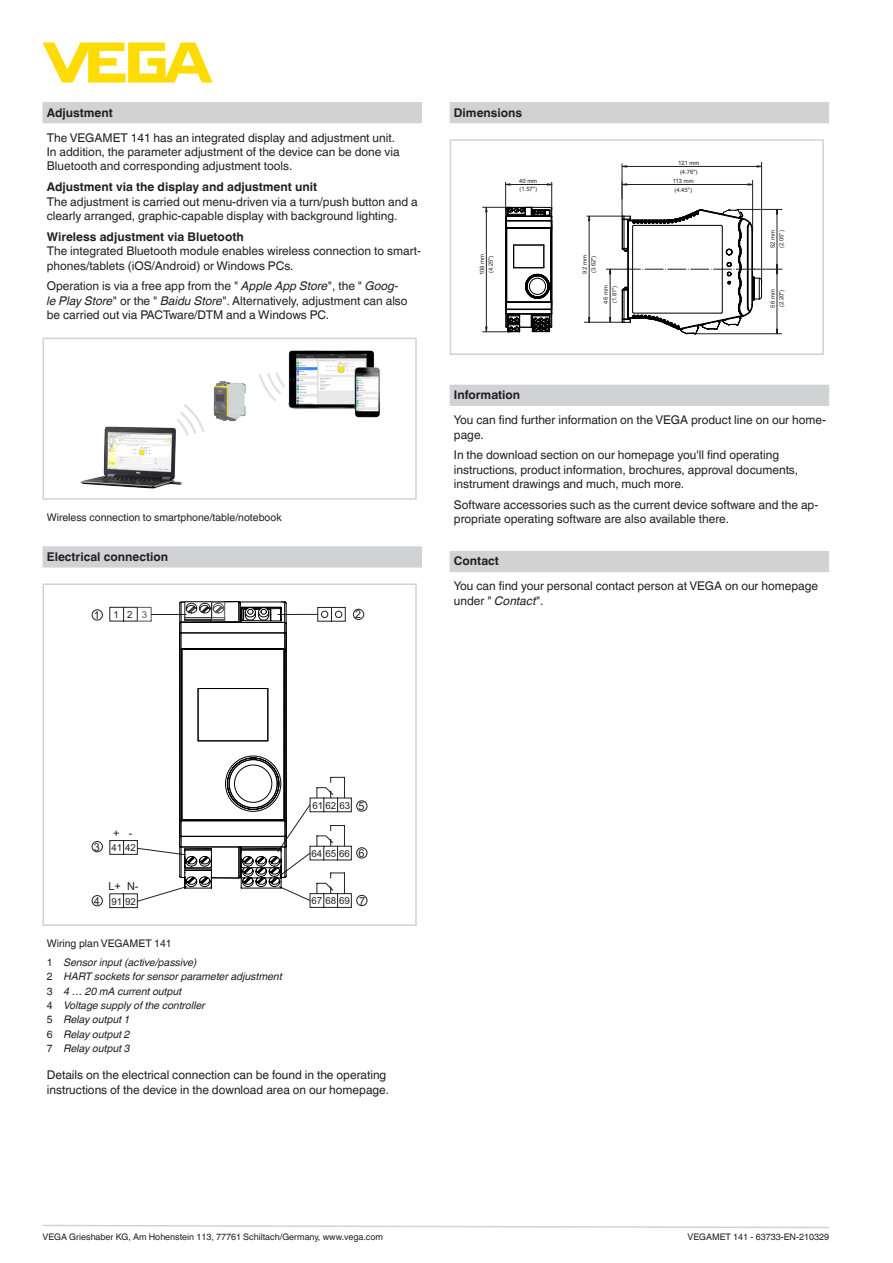
<style>
.page{position:relative;width:893px;height:1263px;background:#fff}
.page>*{position:absolute;margin:0;border:0;box-sizing:border-box;transform-origin:0 0}
.absatz{font:12px/14.4px "Helvetica Linotype";color:#231f20}
.untertitel{font:700 12px "Helvetica Linotype";color:#231f20}
.titel{font:700 12px "Helvetica Linotype";color:#231f20}
.bild{font:10.95px "Arial";color:#231f20}
.absatz_legende{font:italic 10.5px "Helvetica Linotype";color:#231f20}
.unterschrift{font:10.5px "Helvetica Linotype";color:#231f20}
.absatz_abstand_nach{font:italic 10.5px "Helvetica Linotype";color:#231f20}
.bild-2{font:9.75px "Arial";color:#231f20}
.Fuss_F{font:9px "Helvetica Linotype";color:#231f20}
.Fuss_F_right{font:9px "Helvetica Linotype";color:#231f20}
.bild-3{font:5.85px/8.7px "Arial";color:#231f20}
.s1{font-style:italic}
.s2{color:#57585a}
.s3{font-style:normal}
</style>
<div class="page">
<svg style="left:42px;top:1224px;width:787px;height:5px"></svg>
<svg style="left:43px;top:43px;width:170px;height:40px"></svg>
<div style="left:43px;top:102px;width:379px;height:21px;background:#d1d2d4"></div>
<div style="left:43px;top:546px;width:379px;height:21px;background:#d1d2d4"></div>
<img style="left:80px;top:350px;width:300px;height:139px">
<div style="left:43px;top:338px;width:374px;height:162px;border:2px solid #d1d2d4"></div>
<svg style="left:309px;top:797px;width:43px;height:111px"></svg>
<svg style="left:109px;top:607px;width:237px;height:287px"></svg>
<div style="left:137px;top:607px;width:14px;height:14px;border:1px dashed #57585a"></div>
<svg style="left:109px;top:840px;width:28px;height:15px"></svg>
<svg style="left:109px;top:893px;width:29px;height:15px"></svg>
<svg style="left:321px;top:611px;width:21px;height:7px"></svg>
<div style="left:92px;top:610px;width:11px;height:10px;border:1px solid #231f20;border-radius:50%"></div>
<div style="left:92px;top:841px;width:11px;height:11px;border:1px solid #231f20;border-radius:50%"></div>
<div style="left:92px;top:895px;width:11px;height:11px;border:1px solid #231f20;border-radius:50%"></div>
<div style="left:357px;top:895px;width:10px;height:11px;border:1px solid #231f20;border-radius:50%"></div>
<div style="left:357px;top:847px;width:10px;height:11px;border:1px solid #231f20;border-radius:50%"></div>
<div style="left:357px;top:801px;width:10px;height:10px;border:1px solid #231f20;border-radius:50%"></div>
<div style="left:353px;top:609px;width:11px;height:11px;border:1px solid #231f20;border-radius:50%"></div>
<svg style="left:137px;top:614px;width:181px;height:288px"></svg>
<svg style="left:179px;top:601px;width:108px;height:288px"></svg>
<div style="left:43px;top:583px;width:374px;height:343px;border:2px solid #d1d2d4"></div>
<div style="left:450px;top:102px;width:379px;height:21px;background:#d1d2d4"></div>
<div style="left:450px;top:385px;width:379px;height:21px;background:#d1d2d4"></div>
<div style="left:450px;top:551px;width:379px;height:21px;background:#d1d2d4"></div>
<hr style="left:761px;top:162px;width:1px;height:121px;background:#231f20">
<hr style="left:622px;top:164px;width:1px;height:35px;background:#231f20">
<svg style="left:482px;top:166px;width:300px;height:169px"></svg>
<div style="left:450px;top:139px;width:374px;height:216px;border:2px solid #d1d2d4"></div>
<p class="titel" style="left:47px;top:105px;width:68px">Adjustment</p>
<p class="absatz" style="left:47px;top:130px;width:354px">The VEGAMET 141 has an integrated display and adjustment unit.<br>In addition, the parameter adjustment of the device can be done via<br>Bluetooth and corresponding adjustment tools.</p>
<p class="untertitel" style="left:47px;top:180px;width:272px">Adjustment via the display and adjustment unit</p>
<p class="absatz" style="left:47px;top:194px;width:372px">The adjustment is carried out menu-driven via a turn/push button and a clearly arranged, graphic-capable display with background lighting.</p>
<p class="untertitel" style="left:47px;top:230px;width:198px">Wireless adjustment via Bluetooth</p>
<p class="absatz" style="left:47px;top:244px;width:376px">The integrated Bluetooth module enables wireless connection to smart&shy;phones/tablets (iOS/Android) or Windows PCs.</p>
<p class="absatz" style="left:47px;top:279px;width:362px">Operation is via a free app from the " <span class="s1">Apple App Store</span>", the " <span class="s1">Goog&shy;le Play Store</span>" or the " <span class="s1">Baidu Store</span>". Alternatively, adjustment can also be carried out via PACTware/DTM and a Windows PC.</p>
<p class="unterschrift" style="left:47px;top:511px;width:236px">Wireless connection to smartphone/table/notebook</p>
<p class="titel" style="left:47px;top:550px;width:123px">Electrical connection</p>
<p class="bild" style="left:94px;top:607px;width:8px">1</p>
<p class="bild-2" style="left:113px;top:608px;width:35px">12<span class="s2">3</span></p>
<p class="bild" style="left:355px;top:607px;width:8px">2</p>
<p class="titel" style="left:454px;top:105px;width:70px">Dimensions</p>
<p class="bild-3" style="left:678px;top:159px;width:23px;text-align:center">121 mm (4.76")</p>
<p class="bild-3" style="left:478px;top:275px;width:23px;text-align:center;rotate:-90deg">108 mm (4.25")</p>
<p class="bild-3" style="left:519px;top:176px;width:20px">40 mm (1.57")</p>
<p class="bild-3" style="left:673px;top:177px;width:22px">113 mm (4.45")</p>
<p class="bild-3" style="left:580px;top:273px;width:20px;rotate:-90deg">92 mm (3.62")</p>
<p class="bild-3" style="left:601px;top:303px;width:20px;rotate:-90deg">46 mm (1.81")</p>
<p class="bild-3" style="left:768px;top:248px;width:20px;rotate:-90deg">52 mm (2.05")</p>
<p class="bild-3" style="left:768px;top:308px;width:20px;rotate:-90deg">56 mm (2.20")</p>
<p class="titel" style="left:454px;top:388px;width:68px">Information</p>
<p class="absatz" style="left:454px;top:413px;width:374px">You can find further information on the VEGA product line on our home&shy;page.</p>
<p class="absatz" style="left:454px;top:448px;width:346px">In the download section on our homepage you'll find operating instructions, product information, brochures, approval documents, instrument drawings and much, much more.</p>
<p class="absatz" style="left:454px;top:498px;width:366px">Software accessories such as the current device software and the ap&shy;propriate operating software are also available there.</p>
<p class="titel" style="left:454px;top:554px;width:46px">Contact</p>
<p class="absatz" style="left:454px;top:579px;width:366px">You can find your personal contact person at VEGA on our homepage under " <span class="s1">Contact</span>".</p>
<p class="bild" style="left:94px;top:839px;width:8px">3</p>
<p class="bild" style="left:113px;top:826px;width:21px">+ -</p>
<p class="bild-2" style="left:111px;top:841px;width:26px">41 42</p>
<p class="bild" style="left:108px;top:879px;width:32px">L+ N-</p>
<p class="bild-2" style="left:312px;top:799px;width:39px">61 62 63</p>
<p class="bild" style="left:359px;top:798px;width:8px">5</p>
<p class="bild-2" style="left:312px;top:847px;width:40px">64 65 66</p>
<p class="bild" style="left:359px;top:845px;width:8px">6</p>
<p class="bild" style="left:94px;top:893px;width:8px">4</p>
<p class="bild" style="left:359px;top:893px;width:8px">7</p>
<p class="bild-2" style="left:312px;top:894px;width:40px">67 68 69</p>
<p class="bild-2" style="left:111px;top:894px;width:26px">91 92</p>
<p class="unterschrift" style="left:47px;top:937px;width:127px">Wiring plan VEGAMET 141</p>
<p class="absatz_legende" style="left:47px;top:956px;width:152px"><span class="s3">1</span> Sensor input (active/passive)</p>
<p class="absatz_legende" style="left:47px;top:970px;width:237px"><span class="s3">2</span> HART sockets for sensor parameter adjustment</p>
<p class="absatz_legende" style="left:47px;top:985px;width:137px"><span class="s3">3</span> 4 … 20 mA current output</p>
<p class="absatz_legende" style="left:47px;top:999px;width:160px"><span class="s3">4</span> Voltage supply of the controller</p>
<p class="absatz_legende" style="left:47px;top:1013px;width:85px"><span class="s3">5</span> Relay output 1</p>
<p class="absatz_legende" style="left:47px;top:1028px;width:85px"><span class="s3">6</span> Relay output 2</p>
<p class="absatz_abstand_nach" style="left:47px;top:1042px;width:85px"><span class="s3">7</span> Relay output 3</p>
<p class="absatz" style="left:47px;top:1068px;width:344px">Details on the electrical connection can be found in the operating instructions of the device in the download area on our homepage.</p>
<p class="Fuss_F" style="left:43px;top:1231px;width:342px">VEGA Grieshaber KG, Am Hohenstein 113, 77761 Schiltach/Germany, www.vega.com</p>
<p class="Fuss_F_right" style="left:687px;top:1231px;width:143px">VEGAMET 141 - 63733-EN-210329</p>
</div>
